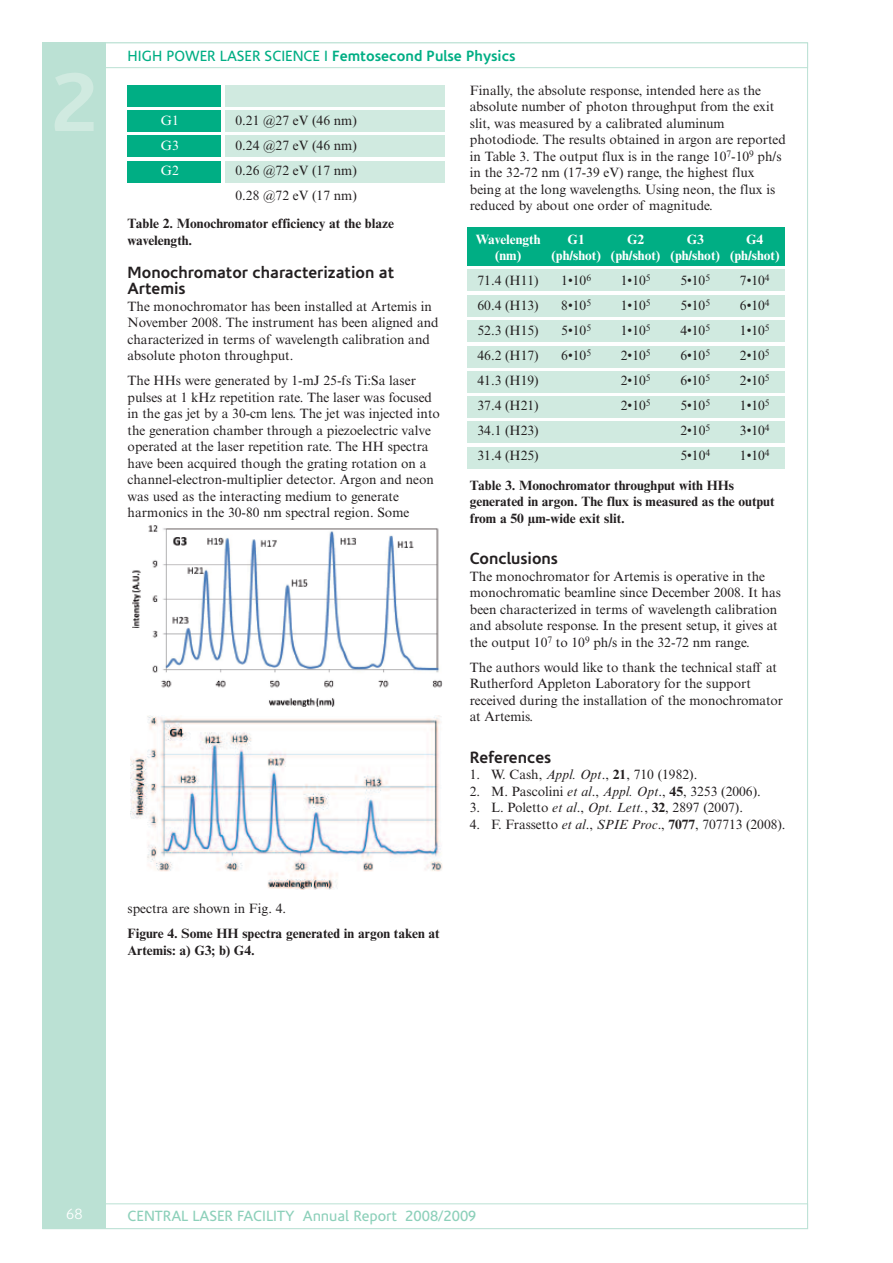
<style>
.page{position:relative;width:893px;height:1263px;background:#fff}
.page>*{position:absolute;margin:0;border:0;box-sizing:border-box;transform-origin:0 0}
.t1{font:700 84px "Corisande";color:#d0eae0}
.t2{font:700 16.5px/16.5px "Corisande";color:#231f20}
.t3{font:700 15px "Corisande";color:#00ae84}
.t4{font:15px "Corisande";color:#8dd0ba}
.t5{font:300 15px "Corisande";color:#fff}
.t6{font:13.5px/16.5px "Times NRMT";color:#231f20}
.t7{font:700 13.5px/16.5px "Times NRMT";color:#231f20}
.t8{font:700 13.5px/16.5px "Times NRMT";color:#fff}
.t9{font:13.5px "Times NRMT";color:#fff}
.s1{font-weight:400}
.s2{font-style:italic}
.s3{font-weight:700}
</style>
<div class="page">
<div style="left:43px;top:1203px;width:765px;height:26px;border:1px solid #bbe1d4"></div>
<div style="left:43px;top:43px;width:765px;height:25px;border:1px solid #bbe1d4"></div>
<div style="left:43px;top:43px;width:63px;height:1186px;background:#bbe1d4"></div>
<div style="left:128px;top:135px;width:93px;height:22px;background:#00ae84"></div>
<div style="left:128px;top:161px;width:93px;height:21px;background:#00ae84"></div>
<div style="left:128px;top:110px;width:93px;height:21px;background:#00ae84"></div>
<div style="left:128px;top:85px;width:93px;height:21px;background:#00ae84"></div>
<div style="left:225px;top:135px;width:220px;height:22px;background:#d0eae0"></div>
<div style="left:225px;top:161px;width:220px;height:21px;background:#d0eae0"></div>
<div style="left:225px;top:110px;width:220px;height:21px;background:#d0eae0"></div>
<div style="left:225px;top:85px;width:220px;height:21px;background:#d0eae0"></div>
<div style="left:468px;top:295px;width:317px;height:21px;background:#d0eae0"></div>
<div style="left:468px;top:321px;width:317px;height:21px;background:#d0eae0"></div>
<div style="left:468px;top:270px;width:317px;height:21px;background:#d0eae0"></div>
<div style="left:468px;top:227px;width:317px;height:38px;background:#00ae84"></div>
<div style="left:468px;top:372px;width:317px;height:21px;background:#d0eae0"></div>
<div style="left:468px;top:346px;width:317px;height:21px;background:#d0eae0"></div>
<div style="left:468px;top:396px;width:317px;height:22px;background:#d0eae0"></div>
<div style="left:468px;top:447px;width:317px;height:22px;background:#d0eae0"></div>
<div style="left:468px;top:422px;width:317px;height:21px;background:#d0eae0"></div>
<img style="left:132px;top:525px;width:311px;height:182px">
<img style="left:131px;top:716px;width:312px;height:174px">
<h1 class="t1" style="left:51px;top:69px;width:48px">2</h1>
<p class="t3" style="left:128px;top:50px;width:390px"><span class="s1">HIGH POWER LASER SCIENCE I</span> Femtosecond Pulse Physics</p>
<p class="t9" style="left:161px;top:116px;width:19px">G1</p>
<p class="t6" style="left:236px;top:114px;width:123px">0.21 @27 eV (46 nm)</p>
<p class="t9" style="left:161px;top:141px;width:19px">G3</p>
<p class="t6" style="left:236px;top:139px;width:123px">0.24 @27 eV (46 nm)</p>
<p class="t9" style="left:161px;top:166px;width:19px">G2</p>
<p class="t6" style="left:236px;top:159px;width:123px;line-height:25px">0.26 @72 eV (17 nm)<br>0.28 @72 eV (17 nm)</p>
<p class="t7" style="left:128px;top:217px;width:268px">Table 2. Monochromator efficiency at the blaze wavelength.</p>
<p class="t2" style="left:128px;top:265px;width:268px">Monochromator characterization at<br>Artemis</p>
<p class="t6" style="left:128px;top:299px;width:313px">The monochromator has been installed at Artemis in November 2008. The instrument has been aligned and characterized in terms of wavelength calibration and absolute photon throughput.</p>
<p class="t6" style="left:128px;top:374px;width:314px">The HHs were generated by 1-mJ 25-fs Ti:Sa laser pulses at 1 kHz repetition rate. The laser was focused in the gas jet by a 30-cm lens. The jet was injected into the generation chamber through a piezoelectric valve operated at the laser repetition rate. The HH spectra have been acquired though the grating rotation on a channel-electron-multiplier detector. Argon and neon was used as the interacting medium to generate harmonics in the 30-80 nm spectral region. Some</p>
<p class="t6" style="left:128px;top:902px;width:160px">spectra are shown in Fig. 4.</p>
<p class="t7" style="left:128px;top:927px;width:314px">Figure 4. Some HH spectra generated in argon taken at<br>Artemis: a) G3; b) G4.</p>
<p class="t6" style="left:470px;top:83px;width:317px">Finally, the absolute response, intended here as the absolute number of photon throughput from the exit slit, was measured by a calibrated aluminum photodiode. The results obtained in argon are reported in Table 3. The output flux is in the range 10<sup>7</sup>-10<sup>9</sup> ph/s in the 32-72 nm (17-39 eV) range, the highest flux being at the long wavelengths. Using neon, the flux is reduced by about one order of magnitude.</p>
<p class="t8" style="left:476px;top:232px;width:66px">Wavelength</p>
<p class="t8" style="left:568px;top:232px;width:19px">G1</p>
<p class="t8" style="left:627px;top:232px;width:19px">G2</p>
<p class="t8" style="left:687px;top:232px;width:19px">G3</p>
<p class="t8" style="left:495px;top:232px;width:286px;text-indent:251px">G4 (nm) (ph/shot) (ph/shot) (ph/shot) (ph/shot)</p>
<p class="t6" style="left:477px;top:274px;width:63px">71.4 (H11)</p>
<p class="t6" style="left:561px;top:274px;width:31px">1•10<sup>6</sup></p>
<p class="t6" style="left:621px;top:274px;width:31px">1•10<sup>5</sup></p>
<p class="t6" style="left:680px;top:274px;width:31px">5•10<sup>5</sup></p>
<p class="t6" style="left:740px;top:274px;width:31px">7•10<sup>4</sup></p>
<p class="t6" style="left:477px;top:299px;width:63px">60.4 (H13)</p>
<p class="t6" style="left:561px;top:299px;width:31px">8•10<sup>5</sup></p>
<p class="t6" style="left:621px;top:299px;width:31px">1•10<sup>5</sup></p>
<p class="t6" style="left:680px;top:299px;width:31px">5•10<sup>5</sup></p>
<p class="t6" style="left:740px;top:299px;width:31px">6•10<sup>4</sup></p>
<p class="t6" style="left:477px;top:324px;width:63px">52.3 (H15)</p>
<p class="t6" style="left:561px;top:324px;width:31px">5•10<sup>5</sup></p>
<p class="t6" style="left:621px;top:324px;width:31px">1•10<sup>5</sup></p>
<p class="t6" style="left:680px;top:324px;width:31px">4•10<sup>5</sup></p>
<p class="t6" style="left:740px;top:324px;width:31px">1•10<sup>5</sup></p>
<p class="t6" style="left:477px;top:349px;width:63px">46.2 (H17)</p>
<p class="t6" style="left:561px;top:349px;width:31px">6•10<sup>5</sup></p>
<p class="t6" style="left:621px;top:349px;width:31px">2•10<sup>5</sup></p>
<p class="t6" style="left:680px;top:349px;width:31px">6•10<sup>5</sup></p>
<p class="t6" style="left:740px;top:349px;width:31px">2•10<sup>5</sup></p>
<p class="t6" style="left:477px;top:374px;width:63px">41.3 (H19)</p>
<p class="t6" style="left:621px;top:374px;width:31px">2•10<sup>5</sup></p>
<p class="t6" style="left:680px;top:374px;width:31px">6•10<sup>5</sup></p>
<p class="t6" style="left:740px;top:374px;width:31px">2•10<sup>5</sup></p>
<p class="t6" style="left:477px;top:399px;width:63px">37.4 (H21)</p>
<p class="t6" style="left:621px;top:399px;width:31px">2•10<sup>5</sup></p>
<p class="t6" style="left:680px;top:399px;width:31px">5•10<sup>5</sup></p>
<p class="t6" style="left:740px;top:399px;width:31px">1•10<sup>5</sup></p>
<p class="t6" style="left:477px;top:424px;width:63px">34.1 (H23)</p>
<p class="t6" style="left:680px;top:424px;width:31px">2•10<sup>5</sup></p>
<p class="t6" style="left:740px;top:424px;width:31px">3•10<sup>4</sup></p>
<p class="t6" style="left:477px;top:449px;width:63px">31.4 (H25)</p>
<p class="t6" style="left:680px;top:449px;width:31px">5•10<sup>4</sup></p>
<p class="t6" style="left:740px;top:449px;width:31px">1•10<sup>4</sup></p>
<p class="t7" style="left:470px;top:478px;width:306px">Table 3. Monochromator throughput with HHs generated in argon. The flux is measured as the output from a 50 µm-wide exit slit.</p>
<p class="t2" style="left:470px;top:552px;width:90px">Conclusions</p>
<p class="t6" style="left:470px;top:569px;width:313px">The monochromator for Artemis is operative in the monochromatic beamline since December 2008. It has been characterized in terms of wavelength calibration and absolute response. In the present setup, it gives at the output 10<sup>7</sup> to 10<sup>9</sup> ph/s in the 32-72 nm range.</p>
<p class="t6" style="left:470px;top:660px;width:315px">The authors would like to thank the technical staff at Rutherford Appleton Laboratory for the support received during the installation of the monochromator at Artemis.</p>
<p class="t2" style="left:470px;top:750px;width:83px">References</p>
<p class="t6" style="left:470px;top:768px;width:229px">1. W. Cash, <span class="s2">Appl. Opt</span>., <span class="s3">21</span>, 710 (1982).</p>
<p class="t6" style="left:470px;top:784px;width:292px">2. M. Pascolini <span class="s2">et al</span>., <span class="s2">Appl. Opt</span>., <span class="s3">45</span>, 3253 (2006).</p>
<p class="t6" style="left:470px;top:801px;width:275px">3. L. Poletto <span class="s2">et al</span>., <span class="s2">Opt. Lett.</span>, <span class="s3">32</span>, 2897 (2007).</p>
<p class="t6" style="left:470px;top:817px;width:317px">4. F. Frassetto <span class="s2">et al</span>., <span class="s2">SPIE Proc</span>., <span class="s3">7077</span>, 707713 (2008).</p>
<p class="t5" style="left:66px;top:1208px;width:18px">68</p>
<p class="t4" style="left:128px;top:1210px;width:350px">CENTRAL LASER FACILITY Annual Report 2008/2009</p>
</div>
